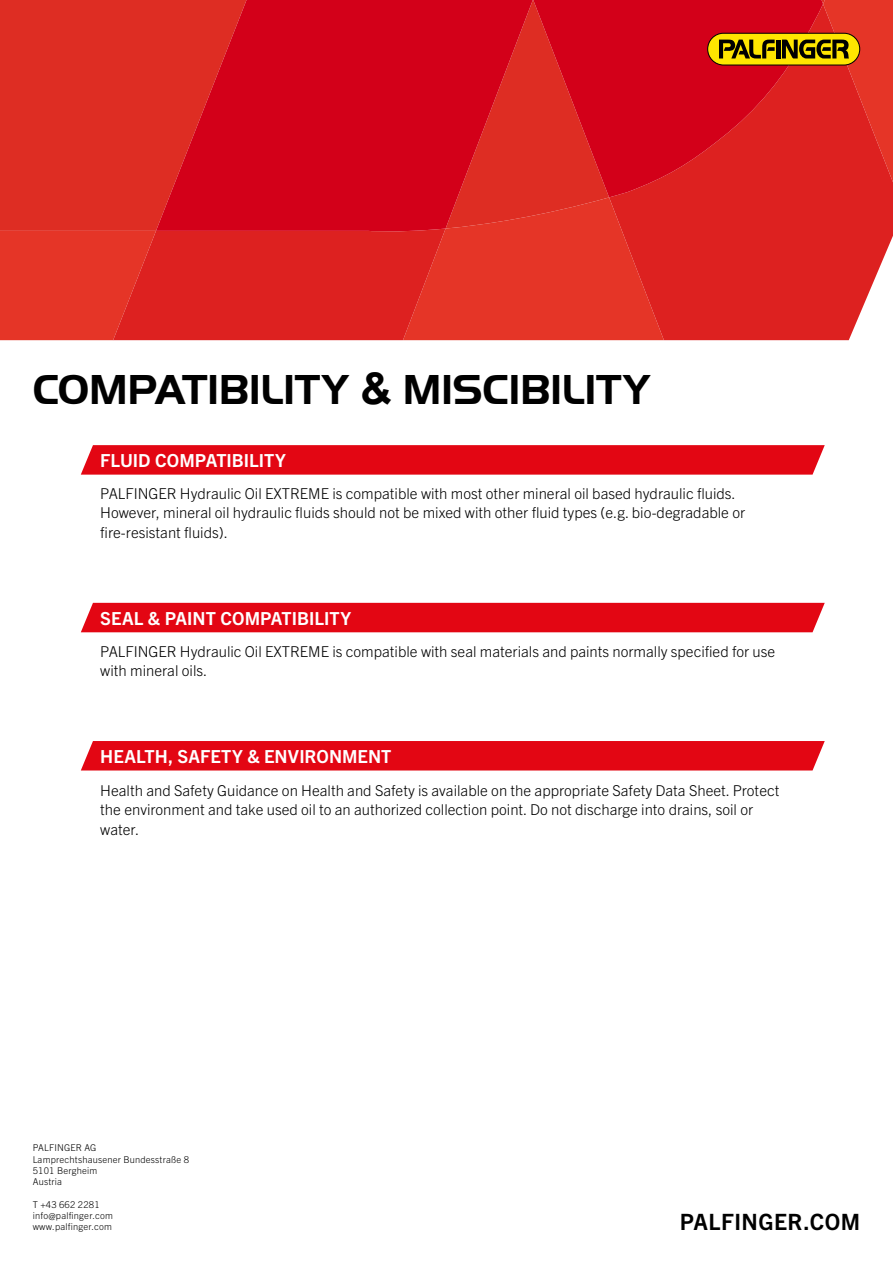
<style>
.page{position:relative;width:893px;height:1263px;background:#fff}
.page>*{position:absolute;margin:0;border:0;box-sizing:border-box;transform-origin:0 0}
.t1{font:700 43.5px "Palfinger Handel Gothic";letter-spacing:-.01em;color:#000}
.t2{font:700 22.5px "Trade Gothic Next LT Pro";letter-spacing:.02em;color:#000}
.t3{font:700 18px "Trade Gothic Next LT Pro";color:#fff}
.t4{font:300 15px/19.5px "Trade Gothic Next LT Pro";color:#000}
.t5{font:300 9.3px/11.2px "Trade Gothic Next LT Pro";letter-spacing:.02em;color:#000}
.s1{font-family:"Arial"}
</style>
<div class="page">
<svg style="left:0;top:231px;width:13px;height:109px"></svg>
<svg style="left:446px;top:233px;width:261px;height:107px;background:#e33025"></svg>
<svg style="left:13px;top:231px;width:433px;height:109px;background:#df2722"></svg>
<div style="left:0;top:0;width:156px;height:231px;background:#de2d23"></div>
<svg style="left:156px;top:0;width:551px;height:233px;background:#d60d1c"></svg>
<svg style="left:707px;top:0;width:186px;height:340px;background:#d82e25"></svg>
<div style="left:81px;top:741px;width:744px;height:29px;background:#e30613"></div>
<svg style="left:81px;top:445px;width:744px;height:30px;background:#e30e1a"></svg>
<div style="left:81px;top:603px;width:744px;height:29px;background:#e30613"></div>
<h1 class="t1" style="left:33px;top:365px;width:620px">COMPATIBILITY <span class="s1">&amp;</span> MISCIBILITY</h1>
<p class="t3" style="left:100px;top:448px;width:187px">FLUID COMPATIBILITY</p>
<p class="t4" style="left:100px;top:483px;width:646px">PALFINGER Hydraulic Oil EXTREME is compatible with most other mineral oil based hydraulic fluids.<br>However, mineral oil hydraulic fluids should not be mixed with other fluid types (e.g. bio-degradable or fire-resistant fluids).</p>
<p class="t3" style="left:100px;top:605px;width:252px">SEAL &amp; PAINT COMPATIBILITY</p>
<p class="t4" style="left:100px;top:640px;width:676px">PALFINGER Hydraulic Oil EXTREME is compatible with seal materials and paints normally specified for use with mineral oils.</p>
<p class="t3" style="left:100px;top:744px;width:293px">HEALTH, SAFETY &amp; ENVIRONMENT</p>
<p class="t4" style="left:100px;top:780px;width:681px">Health and Safety Guidance on Health and Safety is available on the appropriate Safety Data Sheet. Protect the environment and take used oil to an authorized collection point. Do not discharge into drains, soil or water.</p>
<p class="t5" style="left:33px;top:1142px;width:158px">PALFINGER AG<br>Lamprechtshausener Bundesstraße 8<br>5101 Bergheim<br>Austria</p>
<p class="t5" style="left:33px;top:1198px;width:82px">T +43 662 2281 info@palfinger.com www.palfinger.com</p>
<h2 class="t2" style="left:680px;top:1206px;width:182px">PALFINGER.COM</h2>
</div>
